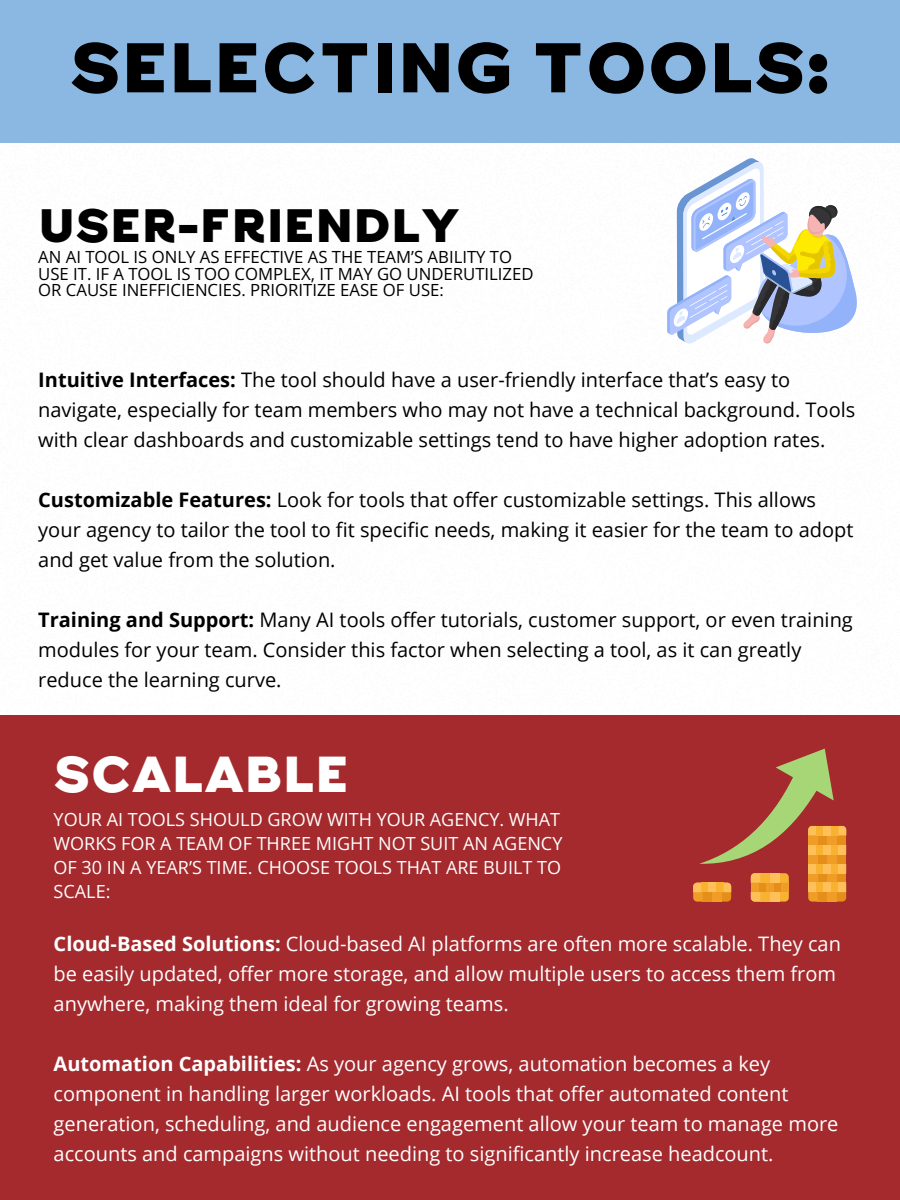
<style>
.page{position:relative;width:900px;height:1200px;background:#fff}
.page>*{position:absolute;margin:0;border:0;box-sizing:border-box;transform-origin:0 0}
.t1{font:700 64px "Capo";color:#000}
.t2{font:700 46.2px "Capo";color:#fff}
.t3{font:700 42.8px "Capo";color:#000}
.t4{font:20px/30px "Open Sans";color:#000}
.t5{font:20px/30px "Open Sans";color:#fff}
.t6{font:18px/24px "Open Sans";color:#fff}
.t7{font:16.8px/16.8px "Open Sans";color:#000}
.s1{font-weight:700}
</style>
<div class="page">
<div style="left:0;top:0;width:900px;height:142px;background:#8ab8e2"></div>
<div style="left:0;top:716px;width:900px;height:484px;background:#a42a2e"></div>
<svg style="left:667px;top:158px;width:190px;height:186px"></svg>
<svg style="left:693px;top:749px;width:153px;height:153px"></svg>
<p class="t1" style="left:70px;top:38px;width:762px">SELECTING TOOLS:</p>
<p class="t3" style="left:38px;top:206px;width:423px">USER-FRIENDLY</p>
<h3 class="t7" style="left:38px;top:248px;width:497px">AN AI TOOL IS ONLY AS EFFECTIVE AS THE TEAM’S ABILITY TO<br>USE IT. IF A TOOL IS TOO COMPLEX, IT MAY GO UNDERUTILIZED<br>OR CAUSE INEFFICIENCIES. PRIORITIZE EASE OF USE:</h3>
<h1 class="t4" style="left:38px;top:364px;width:819px"><span class="s1">Intuitive Interfaces:</span> The tool should have a user-friendly interface that’s easy to navigate, especially for team members who may not have a technical background. Tools with clear dashboards and customizable settings tend to have higher adoption rates.</h1>
<p class="t4" style="left:38px;top:484px;width:817px"><span class="s1">Customizable Features:</span> Look for tools that offer customizable settings. This allows your agency to tailor the tool to fit specific needs, making it easier for the team to adopt and get value from the solution.</p>
<p class="t4" style="left:38px;top:604px;width:816px"><span class="s1">Training and Support:</span> Many AI tools offer tutorials, customer support, or even training modules for your team. Consider this factor when selecting a tool, as it can greatly reduce the learning curve.</p>
<h2 class="t2" style="left:54px;top:753px;width:297px">SCALABLE</h2>
<h2 class="t6" style="left:54px;top:807px;width:510px">YOUR AI TOOLS SHOULD GROW WITH YOUR AGENCY. WHAT WORKS FOR A TEAM OF THREE MIGHT NOT SUIT AN AGENCY OF 30 IN A YEAR’S TIME. CHOOSE TOOLS THAT ARE BUILT TO SCALE:</h2>
<h3 class="t5" style="left:54px;top:929px;width:789px"><span class="s1">Cloud-Based Solutions:</span> Cloud-based AI platforms are often more scalable. They can be easily updated, offer more storage, and allow multiple users to access them from anywhere, making them ideal for growing teams.</h3>
<h3 class="t5" style="left:54px;top:1049px;width:786px"><span class="s1">Automation Capabilities:</span> As your agency grows, automation becomes a key component in handling larger workloads. AI tools that offer automated content generation, scheduling, and audience engagement allow your team to manage more accounts and campaigns without needing to significantly increase headcount.</h3>
</div>
